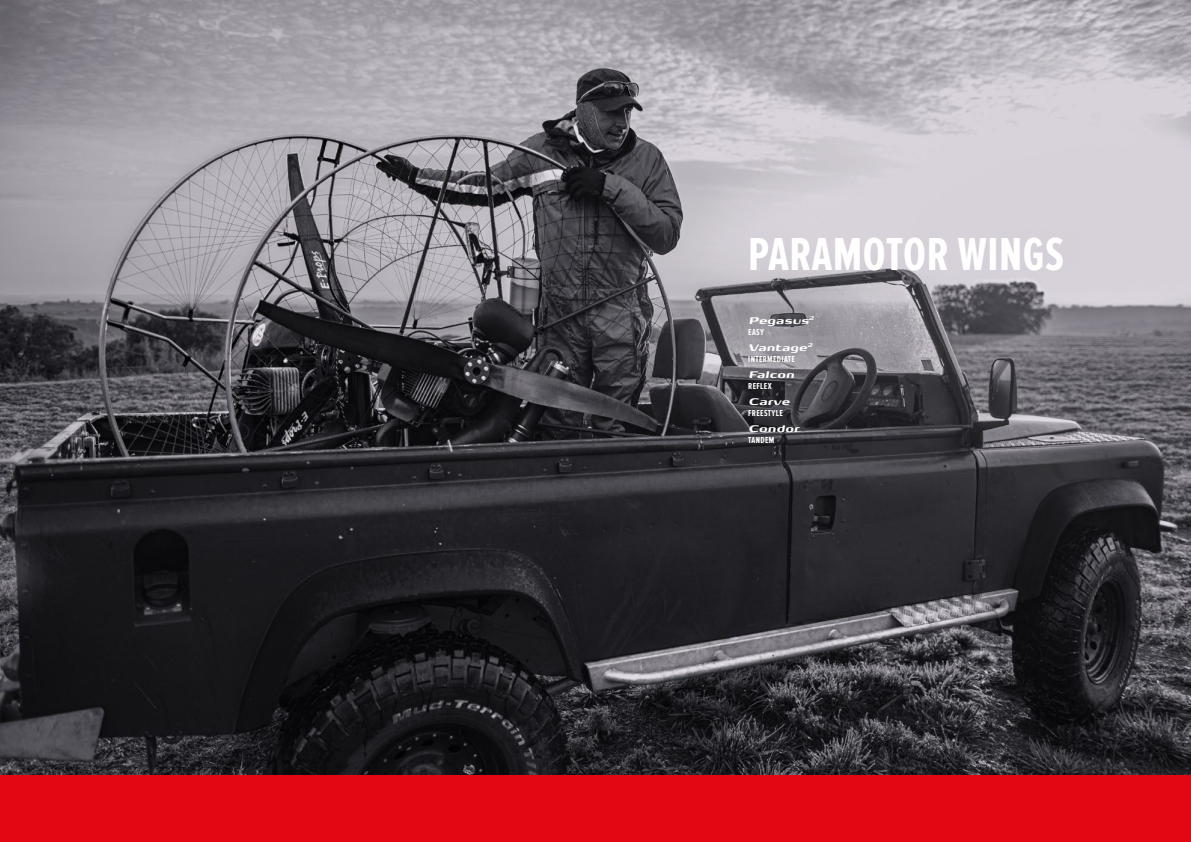
<style>
.page{position:relative;width:1191px;height:842px;background:#fff}
.page>*{position:absolute;margin:0;border:0;box-sizing:border-box;transform-origin:0 0}
.t1{font:700 48px "Proxima Nova Ex Cn";letter-spacing:.01em;color:#fff}
.t2{font:italic 900 12px "FP Head Pro";letter-spacing:.01em;color:#fff}
.t3{font:700 9px "Proxima Nova Ex Cn";letter-spacing:.04em;color:#fff}
</style>
<div class="page">
<div style="left:587px;top:774px;width:604px;height:68px;background:#e30613"></div>
<div style="left:0;top:774px;width:604px;height:68px;background:#e30613"></div>
<img style="left:0;top:0;width:1191px;height:774px">
<h1 class="t1" style="left:748px;top:227px;width:317px">PARAMOTOR WINGS</h1>
<h2 class="t2" style="left:748px;top:312px;width:67px">Pegasus<sup>2</sup></h2>
<p class="t3" style="left:748px;top:327px;width:17px">EASY</p>
<h2 class="t2" style="left:748px;top:339px;width:66px">Vantage<sup>2</sup></h2>
<p class="t3" style="left:748px;top:354px;width:48px">INTERMEDIATE</p>
<h2 class="t2" style="left:748px;top:366px;width:47px">Falcon</h2>
<p class="t3" style="left:748px;top:381px;width:25px">REFLEX</p>
<h2 class="t2" style="left:748px;top:393px;width:43px">Carve</h2>
<p class="t3" style="left:748px;top:408px;width:36px">FREESTYLE</p>
<h2 class="t2" style="left:748px;top:420px;width:52px">Condor</h2>
<p class="t3" style="left:748px;top:435px;width:28px">TANDEM</p>
</div>
